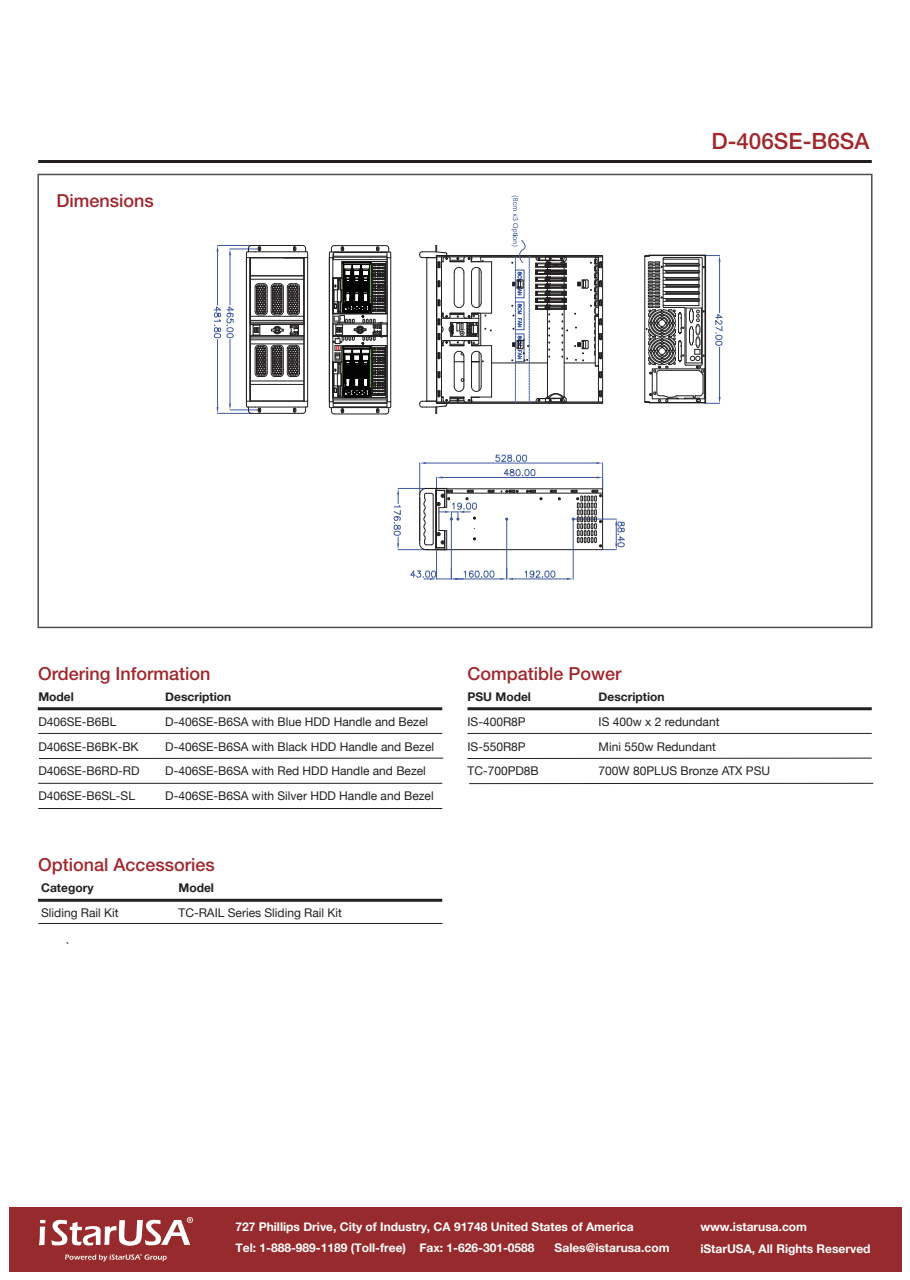
<style>
.page{position:relative;width:910px;height:1280px;background:#fff}
.page>*{position:absolute;margin:0;border:0;box-sizing:border-box;transform-origin:0 0}
.t1{font:500 22.5px "Helvetica Neue";color:#9f282d}
.t2{font:500 18px "Helvetica Neue";color:#9f282d}
.t3{font:12px "Helvetica Neue";color:#231f20}
.t4{font:700 12px/21px "Helvetica Neue";color:#fff}
.t5{font:700 12px "Helvetica Neue";color:#231f20}
</style>
<div class="page">
<div style="left:9px;top:1207px;width:892px;height:64px;background:#962a2c"></div>
<div style="left:37px;top:174px;width:835px;height:454px;border:2px solid #4e4f51"></div>
<hr style="left:38px;top:160px;width:834px;height:3px;background:#231f20">
<hr style="left:38px;top:923px;width:405px;height:1px;background:#231f20">
<hr style="left:38px;top:899px;width:404px;height:3px;background:#231f20">
<hr style="left:38px;top:707px;width:404px;height:3px;background:#231f20">
<hr style="left:467px;top:707px;width:405px;height:3px;background:#231f20">
<hr style="left:467px;top:733px;width:405px;height:1px;background:#231f20">
<hr style="left:467px;top:758px;width:405px;height:1px;background:#231f20">
<hr style="left:39px;top:758px;width:404px;height:1px;background:#231f20">
<hr style="left:469px;top:783px;width:404px;height:1px;background:#231f20">
<hr style="left:38px;top:733px;width:404px;height:1px;background:#231f20">
<hr style="left:38px;top:783px;width:404px;height:1px;background:#231f20">
<hr style="left:38px;top:808px;width:404px;height:1px;background:#231f20">
<hr style="left:644px;top:256px;width:1px;height:145px;background:#221f21">
<hr style="left:230px;top:339px;width:1px;height:65px;background:#3e5a9e">
<hr style="left:230px;top:255px;width:1px;height:50px;background:#3e5a9e">
<svg style="left:227px;top:307px;width:6px;height:31px"></svg>
<hr style="left:217px;top:413px;width:34px;height:1px;background:#3e5a9e">
<hr style="left:217px;top:245px;width:34px;height:1px;background:#3e5a9e">
<hr style="left:217px;top:339px;width:1px;height:68px;background:#3e5a9e">
<hr style="left:217px;top:252px;width:1px;height:53px;background:#3e5a9e">
<svg style="left:214px;top:307px;width:7px;height:31px"></svg>
<svg style="left:216px;top:407px;width:3px;height:6px"></svg>
<svg style="left:216px;top:245px;width:3px;height:7px"></svg>
<hr style="left:304px;top:258px;width:1px;height:143px;background:#221f21">
<hr style="left:307px;top:258px;width:1px;height:143px;background:#221f21">
<hr style="left:250px;top:258px;width:1px;height:143px;background:#221f21">
<hr style="left:246px;top:258px;width:1px;height:143px;background:#221f21">
<hr style="left:491px;top:262px;width:1px;height:51px;background:#221f21">
<hr style="left:437px;top:257px;width:1px;height:145px;background:#221f21">
<hr style="left:441px;top:257px;width:1px;height:145px;background:#221f21">
<hr style="left:427px;top:258px;width:1px;height:143px;background:#221f21">
<hr style="left:436px;top:258px;width:1px;height:143px;background:#221f21">
<hr style="left:454px;top:272px;width:1px;height:31px;background:#221f21">
<hr style="left:464px;top:272px;width:1px;height:31px;background:#221f21">
<hr style="left:471px;top:272px;width:1px;height:31px;background:#221f21">
<hr style="left:481px;top:272px;width:1px;height:31px;background:#221f21">
<hr style="left:479px;top:268px;width:1px;height:39px;background:#221f21">
<hr style="left:602px;top:257px;width:1px;height:145px;background:#221f21">
<hr style="left:598px;top:257px;width:1px;height:145px;background:#221f21">
<hr style="left:436px;top:256px;width:167px;height:1px;background:#221f21">
<hr style="left:436px;top:255px;width:167px;height:1px;background:#221f21">
<hr style="left:250px;top:258px;width:54px;height:1px;background:#221f21">
<hr style="left:256px;top:252px;width:43px;height:1px;background:#221f21">
<hr style="left:246px;top:257px;width:62px;height:1px;background:#221f21">
<svg style="left:284px;top:245px;width:24px;height:14px"></svg>
<svg style="left:229px;top:245px;width:32px;height:13px"></svg>
<hr style="left:251px;top:245px;width:52px;height:1px;background:#221f21">
<svg style="left:419px;top:245px;width:73px;height:27px"></svg>
<hr style="left:481px;top:257px;width:115px;height:1px;background:#221f21">
<hr style="left:443px;top:477px;width:153px;height:1px;background:#3e5a9e">
<hr style="left:426px;top:463px;width:170px;height:1px;background:#3e5a9e">
<hr style="left:492px;top:363px;width:55px;height:1px;background:#221f21">
<hr style="left:564px;top:363px;width:31px;height:1px;background:#221f21">
<hr style="left:436px;top:402px;width:167px;height:1px;background:#221f21">
<hr style="left:436px;top:403px;width:167px;height:1px;background:#221f21">
<hr style="left:447px;top:493px;width:156px;height:1px;background:#221f21">
<hr style="left:447px;top:489px;width:156px;height:1px;background:#221f21">
<hr style="left:436px;top:549px;width:167px;height:1px;background:#221f21">
<hr style="left:573px;top:519px;width:1px;height:60px;background:#3e5a9e">
<hr style="left:513px;top:579px;width:54px;height:1px;background:#3e5a9e">
<svg style="left:567px;top:578px;width:6px;height:2px"></svg>
<svg style="left:293px;top:402px;width:15px;height:11px"></svg>
<svg style="left:229px;top:401px;width:32px;height:12px"></svg>
<hr style="left:256px;top:407px;width:43px;height:1px;background:#221f21">
<hr style="left:246px;top:401px;width:62px;height:1px;background:#221f21">
<hr style="left:251px;top:413px;width:52px;height:1px;background:#221f21">
<hr style="left:479px;top:352px;width:1px;height:39px;background:#221f21">
<hr style="left:471px;top:356px;width:1px;height:31px;background:#221f21">
<hr style="left:464px;top:356px;width:1px;height:31px;background:#221f21">
<hr style="left:454px;top:356px;width:1px;height:31px;background:#221f21">
<hr style="left:481px;top:356px;width:1px;height:31px;background:#221f21">
<hr style="left:491px;top:346px;width:1px;height:51px;background:#221f21">
<svg style="left:438px;top:299px;width:54px;height:63px"></svg>
<svg style="left:438px;top:280px;width:2px;height:7px"></svg>
<svg style="left:420px;top:372px;width:72px;height:42px"></svg>
<svg style="left:574px;top:256px;width:29px;height:122px"></svg>
<svg style="left:599px;top:391px;width:4px;height:12px"></svg>
<svg style="left:511px;top:195px;width:57px;height:208px"></svg>
<svg style="left:645px;top:255px;width:77px;height:149px"></svg>
<svg style="left:394px;top:455px;width:167px;height:125px"></svg>
<svg style="left:571px;top:462px;width:53px;height:88px"></svg>
<hr style="left:250px;top:276px;width:54px;height:1px;background:#221f21">
<svg style="left:253px;top:325px;width:8px;height:11px"></svg>
<svg style="left:271px;top:326px;width:13px;height:8px"></svg>
<svg style="left:290px;top:325px;width:15px;height:11px"></svg>
<hr style="left:250px;top:336px;width:54px;height:1px;background:#221f21">
<svg style="left:255px;top:345px;width:45px;height:32px"></svg>
<hr style="left:250px;top:338px;width:54px;height:1px;background:#221f21">
<hr style="left:250px;top:384px;width:54px;height:1px;background:#221f21">
<hr style="left:250px;top:344px;width:54px;height:1px;background:#221f21">
<hr style="left:250px;top:381px;width:54px;height:1px;background:#221f21">
<hr style="left:250px;top:339px;width:54px;height:1px;background:#221f21">
<hr style="left:250px;top:324px;width:54px;height:1px;background:#221f21">
<svg style="left:255px;top:283px;width:45px;height:33px"></svg>
<hr style="left:250px;top:322px;width:54px;height:1px;background:#221f21">
<hr style="left:250px;top:275px;width:54px;height:1px;background:#221f21">
<hr style="left:250px;top:316px;width:54px;height:1px;background:#221f21">
<hr style="left:250px;top:279px;width:54px;height:1px;background:#221f21">
<hr style="left:250px;top:320px;width:54px;height:1px;background:#221f21">
<hr style="left:334px;top:414px;width:52px;height:1px;background:#221f21">
<svg style="left:329px;top:245px;width:62px;height:169px"></svg>
<svg style="left:39px;top:1220px;width:6px;height:25px"></svg>
<svg style="left:51px;top:1217px;width:142px;height:29px"></svg>
<svg style="left:65px;top:1254px;width:102px;height:7px"></svg>
<h2 class="t2" style="left:56px;top:190px;width:99px">Dimensions</h2>
<h2 class="t2" style="left:38px;top:663px;width:174px">Ordering Information</h2>
<p class="t5" style="left:38px;top:690px;width:37px">Model</p>
<p class="t5" style="left:165px;top:690px;width:67px">Description</p>
<h1 class="t1" style="left:711px;top:127px;width:159px">D-406SE-B6SA</h1>
<h2 class="t2" style="left:467px;top:663px;width:156px">Compatible Power</h2>
<p class="t5" style="left:467px;top:690px;width:65px">PSU Model</p>
<p class="t5" style="left:599px;top:690px;width:67px">Description</p>
<p class="t3" style="left:38px;top:713px;width:80px">D406SE-B6BL</p>
<p class="t3" style="left:165px;top:713px;width:264px">D-406SE-B6SA with Blue HDD Handle and Bezel</p>
<p class="t3" style="left:467px;top:713px;width:60px">IS-400R8P</p>
<p class="t3" style="left:599px;top:713px;width:122px">IS 400w x 2 redundant</p>
<p class="t3" style="left:467px;top:738px;width:60px">IS-550R8P</p>
<p class="t3" style="left:599px;top:738px;width:119px">Mini 550w Redundant</p>
<p class="t3" style="left:467px;top:762px;width:73px">TC-700PD8B</p>
<p class="t3" style="left:599px;top:762px;width:173px">700W 80PLUS Bronze ATX PSU</p>
<p class="t3" style="left:38px;top:738px;width:102px">D406SE-B6BK-BK</p>
<p class="t3" style="left:165px;top:738px;width:270px">D-406SE-B6SA with Black HDD Handle and Bezel</p>
<p class="t3" style="left:38px;top:762px;width:103px">D406SE-B6RD-RD</p>
<p class="t3" style="left:165px;top:762px;width:262px">D-406SE-B6SA with Red HDD Handle and Bezel</p>
<p class="t3" style="left:38px;top:787px;width:98px">D406SE-B6SL-SL</p>
<p class="t3" style="left:165px;top:787px;width:270px">D-406SE-B6SA with Silver HDD Handle and Bezel</p>
<h2 class="t2" style="left:38px;top:854px;width:178px">Optional Accessories</h2>
<p class="t5" style="left:41px;top:880px;width:54px">Category</p>
<p class="t5" style="left:179px;top:880px;width:37px">Model</p>
<p class="t3" style="left:41px;top:904px;width:79px">Sliding Rail Kit</p>
<p class="t3" style="left:179px;top:904px;width:165px">TC-RAIL Series Sliding Rail Kit</p>
<p class="t4" style="left:235px;top:1216px;width:400px">727 Phillips Drive, City of Industry, CA 91748 United States of America<br>Tel: 1-888-989-1189 (Toll-free) Fax: 1-626-301-0588</p>
<p class="t4" style="left:555px;top:1237px;width:116px">Sales@istarusa.com</p>
<p class="t4" style="left:700px;top:1216px;width:108px">www.istarusa.com</p>
<p class="t4" style="left:700px;top:1238px;width:172px">iStarUSA, All Rights Reserved</p>
</div>
